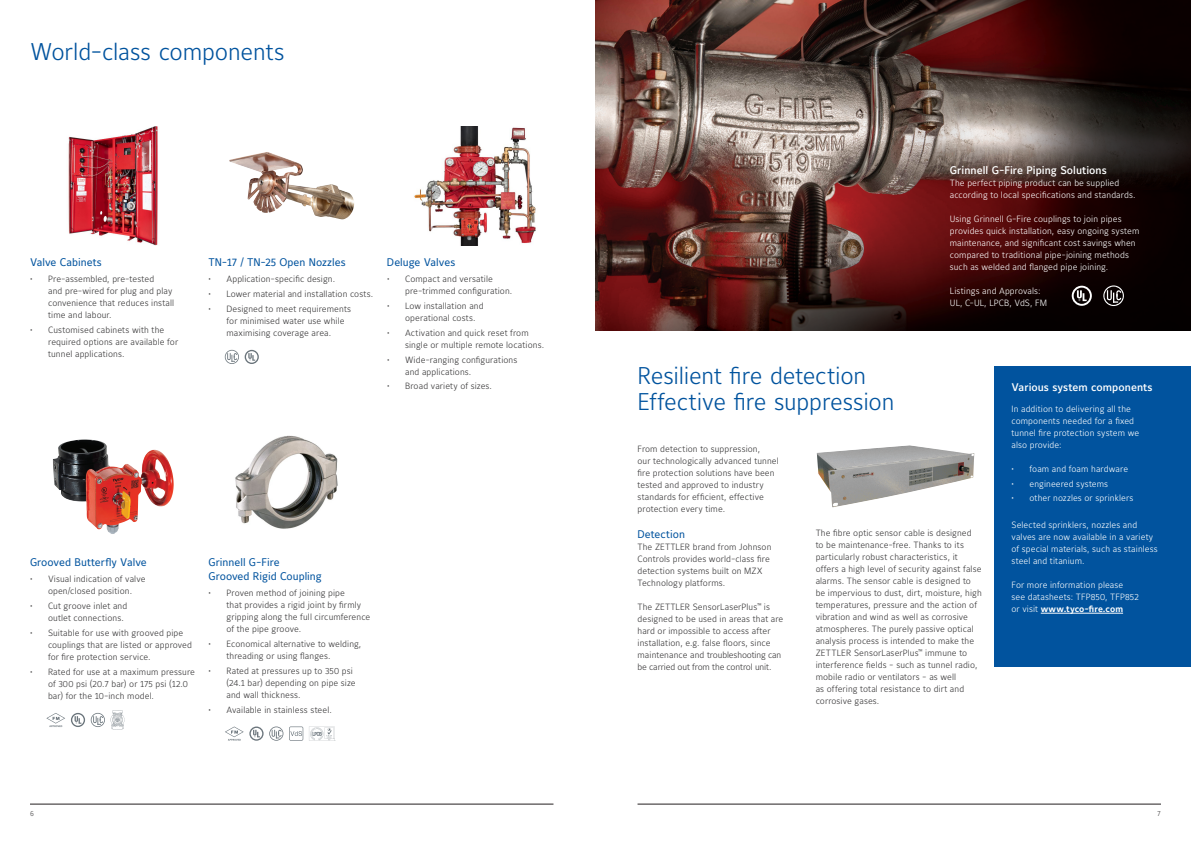
<style>
.page{position:relative;width:1191px;height:842px;background:#fff}
.page>*{position:absolute;margin:0;border:0;box-sizing:border-box;transform-origin:0 0}
.t1{font:300 24px "Maurea Jci Lf ML";letter-spacing:-.005em;color:#01539e}
.body_copy{font:11px/14px "Maurea Jci Lf ML";color:#01539e}
.body_copy-2{font:500 11px "Maurea Jci Lf ML";letter-spacing:.005em;color:#fff}
.body_copy-3{font:300 9px/12px "Maurea Jci Lf ML";letter-spacing:.01em;color:#363536}
.body_copy-4{font:300 9px/12px "Maurea Jci Lf ML";letter-spacing:.01em;color:#fff}
.t2{font:300 7px "Maurea Jci Tf ML";color:#363536}
.s1{font-weight:700}
</style>
<div class="page">
<img style="left:596px;top:0;width:595px;height:330px">
<svg style="left:245px;top:350px;width:14px;height:14px"></svg>
<svg style="left:225px;top:350px;width:14px;height:14px"></svg>
<svg style="left:91px;top:713px;width:14px;height:14px"></svg>
<svg style="left:111px;top:710px;width:13px;height:20px"></svg>
<svg style="left:46px;top:713px;width:19px;height:14px"></svg>
<svg style="left:71px;top:713px;width:14px;height:14px"></svg>
<svg style="left:289px;top:726px;width:14px;height:15px"></svg>
<svg style="left:309px;top:726px;width:25px;height:15px"></svg>
<svg style="left:269px;top:726px;width:14px;height:15px"></svg>
<svg style="left:225px;top:726px;width:38px;height:15px"></svg>
<img style="left:235px;top:435px;width:103px;height:94px">
<img style="left:53px;top:440px;width:66px;height:94px">
<img style="left:414px;top:126px;width:122px;height:119px">
<img style="left:68px;top:126px;width:90px;height:119px">
<img style="left:229px;top:152px;width:57px;height:61px">
<svg style="left:1071px;top:286px;width:20px;height:20px"></svg>
<svg style="left:1103px;top:285px;width:21px;height:21px"></svg>
<div style="left:994px;top:366px;width:197px;height:300px;background:#01539e"></div>
<hr style="left:1040px;top:613px;width:83px;height:1px;background:#fff">
<img style="left:817px;top:445px;width:157px;height:62px">
<hr style="left:30px;top:804px;width:523px;height:1px;background:#231f20">
<hr style="left:637px;top:804px;width:524px;height:1px;background:#231f20">
<p class="t1" style="left:30px;top:37px;width:256px">World-class components</p>
<p class="body_copy" style="left:30px;top:255px;width:73px">Valve Cabinets</p>
<p class="body_copy" style="left:208px;top:255px;width:139px">TN-17 / TN-25 Open Nozzles</p>
<p class="body_copy" style="left:387px;top:255px;width:70px">Deluge Valves</p>
<p class="body_copy-3" style="left:48px;top:273px;width:128px;text-indent:-18px">• Pre-assembled, pre-tested<br>and pre-wired for plug and play convenience that reduces install time and labour.</p>
<p class="body_copy-3" style="left:48px;top:324px;width:132px;text-indent:-18px">• Customised cabinets with the required options are available for tunnel applications.</p>
<p class="body_copy-3" style="left:208px;top:273px;width:128px">• Application-specific design.</p>
<p class="body_copy-3" style="left:208px;top:288px;width:166px">• Lower material and installation costs.</p>
<p class="body_copy-3" style="left:226px;top:303px;width:126px;text-indent:-18px">• Designed to meet requirements for minimised water use while maximising coverage area.</p>
<p class="body_copy-3" style="left:405px;top:273px;width:109px;text-indent:-18px">• Compact and versatile pre-trimmed configuration.</p>
<p class="body_copy-3" style="left:405px;top:300px;width:80px;text-indent:-18px">• Low installation and operational costs.</p>
<p class="body_copy-3" style="left:405px;top:326px;width:140px;text-indent:-18px">• Activation and quick reset from single or multiple remote locations.</p>
<p class="body_copy-3" style="left:405px;top:353px;width:114px;text-indent:-18px">• Wide-ranging configurations and applications.</p>
<p class="body_copy-3" style="left:387px;top:380px;width:106px">• Broad variety of sizes.</p>
<p class="body_copy" style="left:30px;top:555px;width:118px">Grooved Butterfly Valve</p>
<p class="body_copy" style="left:208px;top:555px;width:115px">Grinnell G-Fire<br>Grooved Rigid Coupling</p>
<p class="body_copy-3" style="left:30px;top:573px;width:117px;text-align:center">• Visual indication of valve open/closed position.</p>
<p class="body_copy-3" style="left:48px;top:600px;width:81px;text-indent:-18px">• Cut groove inlet and outlet connections.</p>
<p class="body_copy-3" style="left:48px;top:626px;width:145px;text-indent:-18px">• Suitable for use with grooved pipe couplings that are listed or approved for fire protection service.</p>
<p class="body_copy-3" style="left:48px;top:665px;width:148px;text-indent:-18px">• Rated for use at a maximum pressure of 300 psi (20.7 bar) or 175 psi (12.0 bar) for the 10-inch model.</p>
<p class="body_copy-3" style="left:226px;top:587px;width:145px;text-indent:-18px">• Proven method of joining pipe<br>that provides a rigid joint by firmly gripping along the full circumference of the pipe groove.</p>
<p class="body_copy-3" style="left:226px;top:638px;width:136px;text-indent:-18px">• Economical alternative to welding, threading or using flanges.</p>
<p class="body_copy-3" style="left:226px;top:664px;width:131px;text-indent:-18px">• Rated at pressures up to 350 psi (24.1 bar) depending on pipe size and wall thickness.</p>
<p class="body_copy-3" style="left:208px;top:703px;width:125px">• Available in stainless steel.</p>
<p class="body_copy-2" style="left:950px;top:164px;width:158px">Grinnell G-Fire Piping Solutions</p>
<p class="body_copy-4" style="left:950px;top:177px;width:187px">The perfect piping product can be supplied according to local specifications and standards.</p>
<p class="body_copy-4" style="left:950px;top:213px;width:191px">Using Grinnell G-Fire couplings to join pipes provides quick installation, easy ongoing system maintenance, and significant cost savings when compared to traditional pipe-joining methods such as welded and flanged pipe joining.</p>
<p class="body_copy-4" style="left:950px;top:285px;width:99px">Listings and Approvals:<br>UL, C-UL, LPCB, VdS, FM</p>
<p class="t1" style="left:637px;top:361px;width:230px">Resilient fire detection</p>
<p class="t1" style="left:637px;top:387px;width:258px">Effective fire suppression</p>
<p class="body_copy-3" style="left:637px;top:442px;width:143px">From detection to suppression,<br>our technologically advanced tunnel fire protection solutions have been tested and approved to industry standards for efficient, effective protection every time.</p>
<p class="body_copy" style="left:637px;top:527px;width:49px">Detection</p>
<p class="body_copy-3" style="left:637px;top:540px;width:135px">The ZETTLER brand from Johnson<br>Controls provides world-class fire detection systems built on MZX<br>Technology platforms.</p>
<p class="body_copy-3" style="left:637px;top:600px;width:147px">The ZETTLER SensorLaserPlus<sup>™</sup> is designed to be used in areas that are hard or impossible to access after installation, e.g. false floors, since maintenance and troubleshooting can be carried out from the control unit.</p>
<p class="body_copy-3" style="left:815px;top:526px;width:168px">The fibre optic sensor cable is designed<br>to be maintenance-free. Thanks to its particularly robust characteristics, it offers a high level of security against false alarms. The sensor cable is designed to be impervious to dust, dirt, moisture, high temperatures, pressure and the action of vibration and wind as well as corrosive atmospheres. The purely passive optical analysis process is intended to make the ZETTLER SensorLaserPlus<sup>™</sup> immune to interference fields - such as tunnel radio, mobile radio or ventilators - as well<br>as offering total resistance to dirt and corrosive gases.</p>
<p class="body_copy-2" style="left:1011px;top:381px;width:143px">Various system components</p>
<p class="body_copy-4" style="left:1011px;top:402px;width:129px">In addition to delivering all the components needed for a fixed tunnel fire protection system we also provide:</p>
<p class="body_copy-4" style="left:1011px;top:462px;width:118px">• foam and foam hardware</p>
<p class="body_copy-4" style="left:1011px;top:477px;width:98px">• engineered systems</p>
<p class="body_copy-4" style="left:1011px;top:492px;width:123px">• other nozzles or sprinklers</p>
<p class="body_copy-4" style="left:1011px;top:519px;width:148px">Selected sprinklers, nozzles and valves are now available in a variety of special materials, such as stainless steel and titanium.</p>
<p class="body_copy-4" style="left:1011px;top:579px;width:129px">For more information please see datasheets: TFP850, TFP852 or visit <span class="s1">www.tyco-fire.com</span></p>
<p class="t2" style="left:30px;top:809px;width:5px">6</p>
<p class="t2" style="left:1157px;top:809px;width:5px">7</p>
</div>
